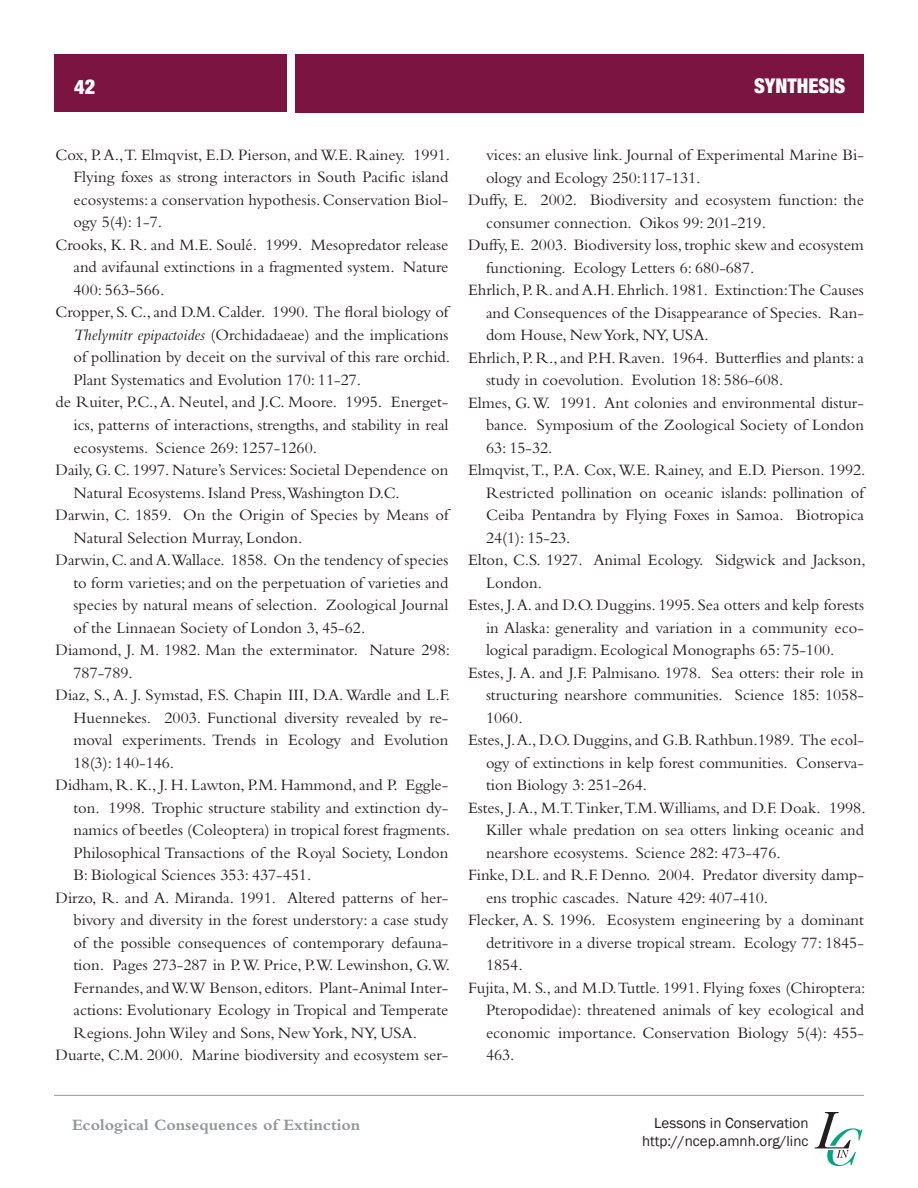
<style>
.page{position:relative;width:918px;height:1188px;background:#fff}
.page>*{position:absolute;margin:0;border:0;box-sizing:border-box;transform-origin:0 0}
.t1{font:900 condensed 20.25px "Helvetica Neue";color:#fafdfe}
.t2{font:16.5px/22.5px "Bembo";color:#231f20;text-align:justify}
.t3{font:700 16.5px "Bembo";color:#939698}
.t4{font:15px/18px "Franklin Gothic";color:#231f20;text-align:right}
.s1{font-style:italic}
</style>
<div class="page">
<div style="left:54px;top:54px;width:232px;height:58px;background:#7c1442"></div>
<div style="left:296px;top:54px;width:568px;height:58px;background:#7c1442"></div>
<svg style="left:814px;top:1112px;width:48px;height:54px"></svg>
<hr style="left:54px;top:1095px;width:810px;height:1px;background:#939698">
<p class="t1" style="left:74px;top:75px;width:23px">42</p>
<p class="t1" style="left:754px;top:73px;width:93px">SYNTHESIS</p>
<p class="t2" style="left:74px;top:143px;width:378px;text-indent:-18px">Cox, P. A., T. Elmqvist, E.D. Pierson, and W.E. Rainey. 1991.<br>Flying foxes as strong interactors in South Pacific island ecosystems: a conservation hypothesis. Conservation Biol&shy;ogy 5(4): 1-7.</p>
<p class="t2" style="left:74px;top:233px;width:377px;text-indent:-18px">Crooks, K. R. and M.E. Soulé. 1999. Mesopredator release and avifaunal extinctions in a fragmented system. Nature 400: 563-566.</p>
<p class="t2" style="left:74px;top:301px;width:378px;text-indent:-18px">Cropper, S. C., and D.M. Calder. 1990. The floral biology of <span class="s1">Thelymitr epipactoides</span> (Orchidadaeae) and the implications of pollination by deceit on the survival of this rare orchid.<br>Plant Systematics and Evolution 170: 11-27.</p>
<p class="t2" style="left:74px;top:391px;width:377px;text-indent:-18px">de Ruiter, P.C., A. Neutel, and J.C. Moore. 1995. Energet&shy;ics, patterns of interactions, strengths, and stability in real ecosystems. Science 269: 1257-1260.</p>
<p class="t2" style="left:74px;top:458px;width:376px;text-indent:-18px">Daily, G. C. 1997. Nature’s Services: Societal Dependence on<br>Natural Ecosystems. Island Press,Washington D.C.</p>
<p class="t2" style="left:74px;top:503px;width:377px;text-indent:-18px">Darwin, C. 1859. On the Origin of Species by Means of<br>Natural Selection Murray, London.</p>
<p class="t2" style="left:74px;top:548px;width:377px;text-indent:-18px">Darwin, C. and A.Wallace. 1858. On the tendency of species to form varieties; and on the perpetuation of varieties and species by natural means of selection. Zoological Journal of the Linnaean Society of London 3, 45-62.</p>
<p class="t2" style="left:74px;top:638px;width:378px;text-indent:-18px">Diamond, J. M. 1982. Man the exterminator. Nature 298:<br>787-789.</p>
<p class="t2" style="left:74px;top:683px;width:378px;text-indent:-18px">Diaz, S., A. J. Symstad, F.S. Chapin III, D.A. Wardle and L.F.<br>Huennekes. 2003. Functional diversity revealed by re&shy;moval experiments. Trends in Ecology and Evolution 18(3): 140-146.</p>
<p class="t2" style="left:74px;top:773px;width:378px;text-indent:-18px">Didham, R. K., J. H. Lawton, P.M. Hammond, and P. Eggle&shy;ton. 1998. Trophic structure stability and extinction dy&shy;namics of beetles (Coleoptera) in tropical forest fragments.<br>Philosophical Transactions of the Royal Society, London B: Biological Sciences 353: 437-451.</p>
<p class="t2" style="left:74px;top:886px;width:378px;text-indent:-18px">Dirzo, R. and A. Miranda. 1991. Altered patterns of her&shy;bivory and diversity in the forest understory: a case study of the possible consequences of contemporary defauna&shy;tion. Pages 273-287 in P. W. Price, P.W. Lewinshon, G.W.<br>Fernandes, and W.W Benson, editors. Plant-Animal Inter&shy;actions: Evolutionary Ecology in Tropical and Temperate Regions. John Wiley and Sons, New York, NY, USA.</p>
<p class="t2" style="left:56px;top:1043px;width:394px">Duarte, C.M. 2000. Marine biodiversity and ecosystem ser-</p>
<p class="t2" style="left:486px;top:143px;width:379px">vices: an elusive link. Journal of Experimental Marine Bi&shy;ology and Ecology 250:117-131.</p>
<p class="t2" style="left:486px;top:188px;width:379px;text-indent:-18px">Duffy, E. 2002. Biodiversity and ecosystem function: the consumer connection. Oikos 99: 201-219.</p>
<p class="t2" style="left:486px;top:233px;width:380px;text-indent:-18px">Duffy, E. 2003. Biodiversity loss, trophic skew and ecosystem functioning. Ecology Letters 6: 680-687.</p>
<p class="t2" style="left:486px;top:278px;width:379px;text-indent:-18px">Ehrlich, P. R. and A.H. Ehrlich. 1981. Extinction:The Causes and Consequences of the Disappearance of Species. Ran&shy;dom House, New York, NY, USA.</p>
<p class="t2" style="left:486px;top:346px;width:379px;text-indent:-18px">Ehrlich, P. R., and P.H. Raven. 1964. Butterflies and plants: a study in coevolution. Evolution 18: 586-608.</p>
<p class="t2" style="left:486px;top:391px;width:379px;text-indent:-18px">Elmes, G. W. 1991. Ant colonies and environmental distur&shy;bance. Symposium of the Zoological Society of London 63: 15-32.</p>
<p class="t2" style="left:486px;top:459px;width:381px;text-indent:-18px">Elmqvist, T., P.A. Cox, W.E. Rainey, and E.D. Pierson. 1992.<br>Restricted pollination on oceanic islands: pollination of Ceiba Pentandra by Flying Foxes in Samoa. Biotropica 24(1): 15-23.</p>
<p class="t2" style="left:486px;top:549px;width:381px;text-indent:-18px">Elton, C.S. 1927. Animal Ecology. Sidgwick and Jackson,<br>London.</p>
<p class="t2" style="left:486px;top:594px;width:380px;text-indent:-18px">Estes, J. A. and D.O. Duggins. 1995. Sea otters and kelp forests in Alaska: generality and variation in a community eco&shy;logical paradigm. Ecological Monographs 65: 75-100.</p>
<p class="t2" style="left:486px;top:661px;width:380px;text-indent:-18px">Estes, J. A. and J.F. Palmisano. 1978. Sea otters: their role in structuring nearshore communities. Science 185: 1058- 1060.</p>
<p class="t2" style="left:486px;top:729px;width:379px;text-indent:-18px">Estes, J. A., D.O. Duggins, and G.B. Rathbun.1989. The ecol&shy;ogy of extinctions in kelp forest communities. Conserva&shy;tion Biology 3: 251-264.</p>
<p class="t2" style="left:486px;top:796px;width:381px;text-indent:-18px">Estes, J. A., M.T. Tinker, T.M. Williams, and D.F. Doak. 1998.<br>Killer whale predation on sea otters linking oceanic and nearshore ecosystems. Science 282: 473-476.</p>
<p class="t2" style="left:486px;top:864px;width:379px;text-indent:-18px">Finke, D.L. and R.F. Denno. 2004. Predator diversity damp&shy;ens trophic cascades. Nature 429: 407-410.</p>
<p class="t2" style="left:486px;top:909px;width:379px;text-indent:-18px">Flecker, A. S. 1996. Ecosystem engineering by a dominant detritivore in a diverse tropical stream. Ecology 77: 1845- 1854.</p>
<p class="t2" style="left:486px;top:976px;width:381px;text-indent:-18px">Fujita, M. S., and M.D. Tuttle. 1991. Flying foxes (Chiroptera:<br>Pteropodidae): threatened animals of key ecological and economic importance. Conservation Biology 5(4): 455- 463.</p>
<p class="t3" style="left:72px;top:1116px;width:290px">Ecological Consequences of Extinction</p>
<p class="t4" style="left:642px;top:1114px;width:168px">Lessons in Conservation http://ncep.amnh.org/linc</p>
</div>
